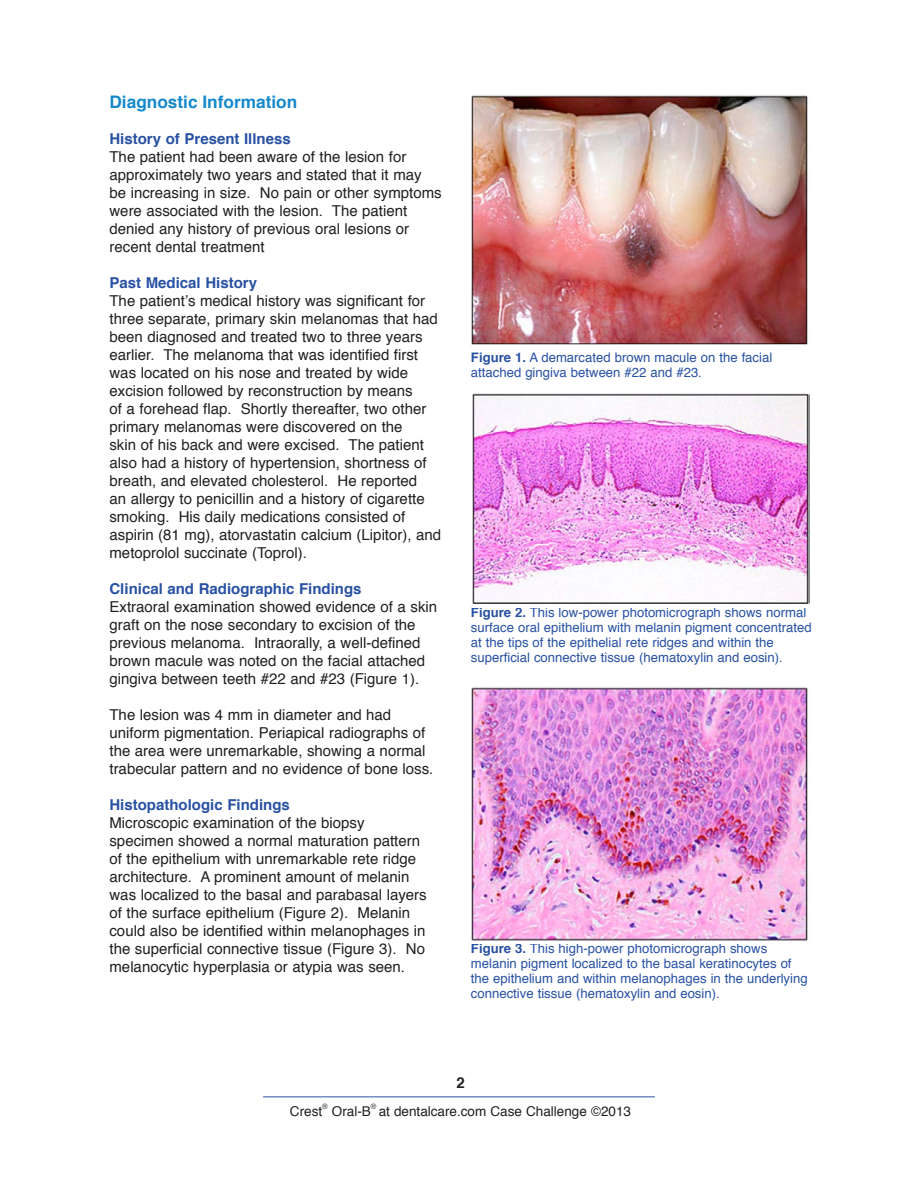
<style>
.page{position:relative;width:918px;height:1188px;background:#fff}
.page>*{position:absolute;margin:0;border:0;box-sizing:border-box;transform-origin:0 0}
.t1{font:700 17.25px "Helvetica";color:#1589cb}
.Main_Body{font:15px/18px "Helvetica";color:#231f20}
.Main_Body-2{font:700 15px "Helvetica";color:#2851a3}
.t2{font:700 15px "Helvetica";color:#231f20}
.t3{font:13.5px "Helvetica";color:#231f20}
.Figure{font:13.2px/15px "Helvetica";color:#2851a3}
.t4{font:7.5px "Helvetica";color:#231f20}
.s1{font-weight:700}
</style>
<div class="page">
<hr style="left:263px;top:1096px;width:392px;height:1px;background:#2851a3">
<img style="left:472px;top:394px;width:338px;height:210px">
<img style="left:471px;top:686px;width:338px;height:255px">
<img style="left:471px;top:95px;width:337px;height:252px">
<p class="t1" style="left:109px;top:88px;width:189px">Diagnostic Information</p>
<p class="Main_Body-2" style="left:109px;top:127px;width:183px">History of Present Illness</p>
<p class="Main_Body" style="left:109px;top:148px;width:334px">The patient had been aware of the lesion for approximately two years and stated that it may be increasing in size. No pain or other symptoms were associated with the lesion. The patient denied any history of previous oral lesions or recent dental treatment</p>
<p class="Main_Body-2" style="left:109px;top:271px;width:149px">Past Medical History</p>
<p class="Main_Body" style="left:109px;top:292px;width:333px">The patient’s medical history was significant for three separate, primary skin melanomas that had been diagnosed and treated two to three years earlier. The melanoma that was identified first was located on his nose and treated by wide excision followed by reconstruction by means<br>of a forehead flap. Shortly thereafter, two other primary melanomas were discovered on the<br>skin of his back and were excised. The patient also had a history of hypertension, shortness of breath, and elevated cholesterol. He reported<br>an allergy to penicillin and a history of cigarette smoking. His daily medications consisted of aspirin (81 mg), atorvastatin calcium (Lipitor), and metoprolol succinate (Toprol).</p>
<p class="Main_Body-2" style="left:109px;top:577px;width:254px">Clinical and Radiographic Findings</p>
<p class="Main_Body" style="left:109px;top:598px;width:329px">Extraoral examination showed evidence of a skin graft on the nose secondary to excision of the previous melanoma. Intraorally, a well-defined brown macule was noted on the facial attached gingiva between teeth #22 and #23 (Figure 1).</p>
<p class="Main_Body" style="left:109px;top:706px;width:325px">The lesion was 4 mm in diameter and had uniform pigmentation. Periapical radiographs of the area were unremarkable, showing a normal trabecular pattern and no evidence of bone loss.</p>
<p class="Main_Body-2" style="left:109px;top:793px;width:182px">Histopathologic Findings</p>
<p class="Main_Body" style="left:109px;top:814px;width:319px">Microscopic examination of the biopsy specimen showed a normal maturation pattern of the epithelium with unremarkable rete ridge architecture. A prominent amount of melanin was localized to the basal and parabasal layers of the surface epithelium (Figure 2). Melanin could also be identified within melanophages in the superficial connective tissue (Figure 3). No melanocytic hyperplasia or atypia was seen.</p>
<p class="Figure" style="left:471px;top:350px;width:303px"><span class="s1">Figure 1.</span> A demarcated brown macule on the facial attached gingiva between #22 and #23.</p>
<p class="Figure" style="left:471px;top:605px;width:342px"><span class="s1">Figure 2.</span> This low-power photomicrograph shows normal surface oral epithelium with melanin pigment concentrated at the tips of the epithelial rete ridges and within the superficial connective tissue (hematoxylin and eosin).</p>
<p class="Figure" style="left:471px;top:941px;width:338px"><span class="s1">Figure 3.</span> This high-power photomicrograph shows melanin pigment localized to the basal keratinocytes of the epithelium and within melanophages in the underlying connective tissue (hematoxylin and eosin).</p>
<p class="t2" style="left:456px;top:1070px;width:10px">2</p>
<p class="t4" style="left:322px;top:1100px;width:7px">®</p>
<p class="t4" style="left:371px;top:1100px;width:7px">®</p>
<p class="t3" style="left:290px;top:1101px;width:34px">Crest</p>
<p class="t3" style="left:332px;top:1101px;width:41px">Oral-B</p>
<p class="t3" style="left:379px;top:1101px;width:254px">at dentalcare.com Case Challenge ©2013</p>
</div>
